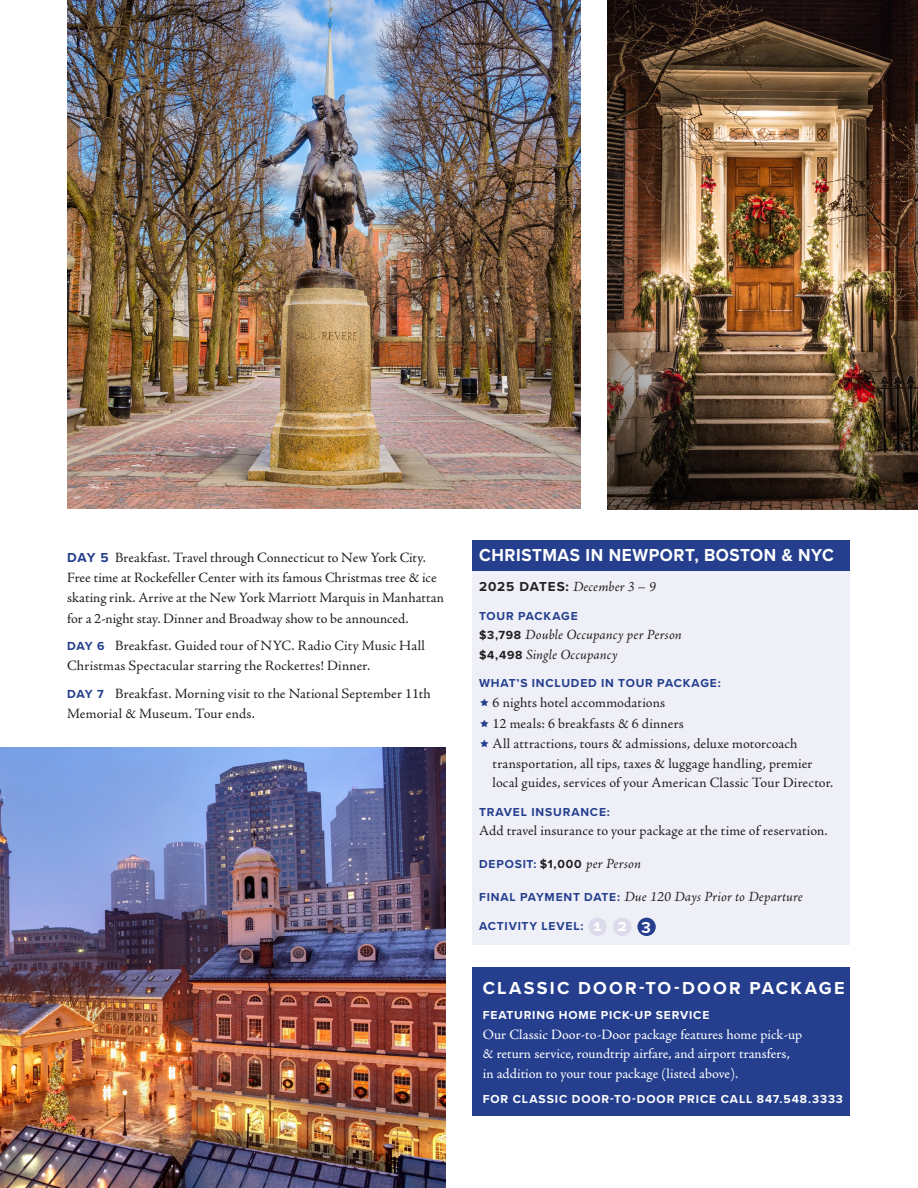
<style>
.page{position:relative;width:918px;height:1188px;background:#fff}
.page>*{position:absolute;margin:0;border:0;box-sizing:border-box;transform-origin:0 0}
.Tour_Name{font:700 18px "Proxima Nova";letter-spacing:.03em;color:#fff;scale:.95 1}
.All-Inclusive_Header{font:700 18px "Proxima Nova";letter-spacing:.12em;color:#fff}
.Activity_Levels{font:700 16.2px "Proxima Nova";color:#fff}
.Itinerary{font:14.25px/20.4px "Adobe Jenson Pro";letter-spacing:.005em;color:#231f20}
.White_Text{font:14.25px/19.5px "Adobe Jenson Pro";color:#fff}
.Tour_Deposit{font:italic 14.25px "Adobe Jenson Pro";letter-spacing:.01em;color:#231f20}
.Tour_Text{font:14.25px "Adobe Jenson Pro";letter-spacing:.01em;color:#231f20}
.Tour_Cost{font:italic 14.25px "Adobe Jenson Pro";letter-spacing:.01em;color:#231f20}
.Tour_Date_List{font:italic 14.25px "Adobe Jenson Pro";letter-spacing:.005em;color:#231f20}
.White_Subhead{font:700 12px "Proxima Nova";letter-spacing:.07em;color:#fff}
.Tour_Subhead{font:700 12px "Proxima Nova";letter-spacing:.07em;color:#253f8e}
.s1{font-family:"Proxima Nova";font-weight:700;font-size:13.5px;color:#253f8e}
.s2{font-family:"Proxima Nova";font-weight:700;font-size:12.15px;color:#253f8e}
.s3{font-family:"Proxima Nova";font-weight:700;font-style:normal;font-size:13.5px}
.s4{font-family:"Proxima Nova";font-weight:700;font-style:normal;font-size:12.15px}
.s5{font-family:"Proxima Nova";font-weight:700;font-style:normal;font-size:12px;color:#253f8e}
</style>
<div class="page">
<img style="left:608px;top:0;width:310px;height:510px">
<img style="left:0;top:747px;width:446px;height:441px">
<img style="left:68px;top:0;width:512px;height:509px">
<div style="left:472px;top:968px;width:378px;height:148px;background:#253f8e"></div>
<div style="left:472px;top:566px;width:378px;height:379px;background:#eff0f7"></div>
<div style="left:472px;top:540px;width:378px;height:30px;background:#253f8e"></div>
<div style="left:588px;top:918px;width:19px;height:18px;background:#dbdbeb;border-radius:50%"></div>
<div style="left:613px;top:918px;width:19px;height:18px;background:#dbdbeb;border-radius:50%"></div>
<div style="left:637px;top:918px;width:19px;height:18px;background:#253f8e;border-radius:50%"></div>
<p class="Itinerary" style="left:67px;top:547px;width:378px"><span class="s1">DAY 5</span> Breakfast. Travel through Connecticut to New York City.<br>Free time at Rockefeller Center with its famous Christmas tree &amp; ice skating rink. Arrive at the New York Marriott Marquis in Manhattan for a 2-night stay. Dinner and Broadway show to be announced.</p>
<p class="Itinerary" style="left:67px;top:636px;width:359px"><span class="s2">DAY 6</span> Breakfast. Guided tour of NYC. Radio City Music Hall<br>Christmas Spectacular starring the Rockettes! Dinner.</p>
<p class="Itinerary" style="left:67px;top:683px;width:365px"><span class="s2">DAY 7</span> Breakfast. Morning visit to the National September 11th<br>Memorial &amp; Museum. Tour ends.</p>
<p class="Tour_Name" style="left:479px;top:542px;width:375px">CHRISTMAS IN NEWPORT, BOSTON &amp; NYC</p>
<p class="Tour_Date_List" style="left:479px;top:579px;width:178px"><span class="s3">2025 DATES:</span> December 3 – 9</p>
<p class="Tour_Subhead" style="left:479px;top:607px;width:100px">TOUR PACKAGE</p>
<p class="Tour_Cost" style="left:479px;top:627px;width:204px"><span class="s4">$3,798</span> Double Occupancy per Person</p>
<p class="Tour_Cost" style="left:479px;top:646px;width:140px"><span class="s4">$4,498</span> Single Occupancy</p>
<p class="Tour_Subhead" style="left:479px;top:675px;width:243px">WHAT’S INCLUDED IN TOUR PACKAGE:</p>
<p class="Itinerary" style="left:493px;top:693px;width:174px">6 nights hotel accommodations</p>
<p class="Itinerary" style="left:493px;top:713px;width:193px">12 meals: 6 breakfasts &amp; 6 dinners</p>
<p class="Itinerary" style="left:493px;top:734px;width:342px;line-height:19.5px">All attractions, tours &amp; admissions, deluxe motorcoach transportation, all tips, taxes &amp; luggage handling, premier local guides, services of your American Classic Tour Director.</p>
<p class="Tour_Subhead" style="left:479px;top:803px;width:132px">TRAVEL INSURANCE:</p>
<p class="Tour_Text" style="left:479px;top:823px;width:350px">Add travel insurance to your package at the time of reservation.</p>
<p class="Tour_Deposit" style="left:479px;top:856px;width:163px"><span class="s5">DEPOSIT:</span> <span class="s4">$1,000</span> per Person</p>
<p class="Tour_Deposit" style="left:479px;top:889px;width:325px"><span class="s5">FINAL PAYMENT DATE:</span> Due 120 Days Prior to Departure</p>
<p class="Tour_Subhead" style="left:479px;top:917px;width:106px">ACTIVITY LEVEL:</p>
<p class="Activity_Levels" style="left:594px;top:913px;width:59px">123</p>
<p class="All-Inclusive_Header" style="left:483px;top:974px;width:363px">CLASSIC DOOR-TO-DOOR PACKAGE</p>
<p class="White_Subhead" style="left:483px;top:1006px;width:228px">FEATURING HOME PICK-UP SERVICE</p>
<p class="White_Text" style="left:483px;top:1025px;width:321px">Our Classic Door-to-Door package features home pick-up &amp; return service, roundtrip airfare, and airport transfers, in addition to your tour package (listed above).</p>
<p class="White_Subhead" style="left:483px;top:1090px;width:362px">FOR CLASSIC DOOR-TO-DOOR PRICE CALL 847.548.3333</p>
</div>
